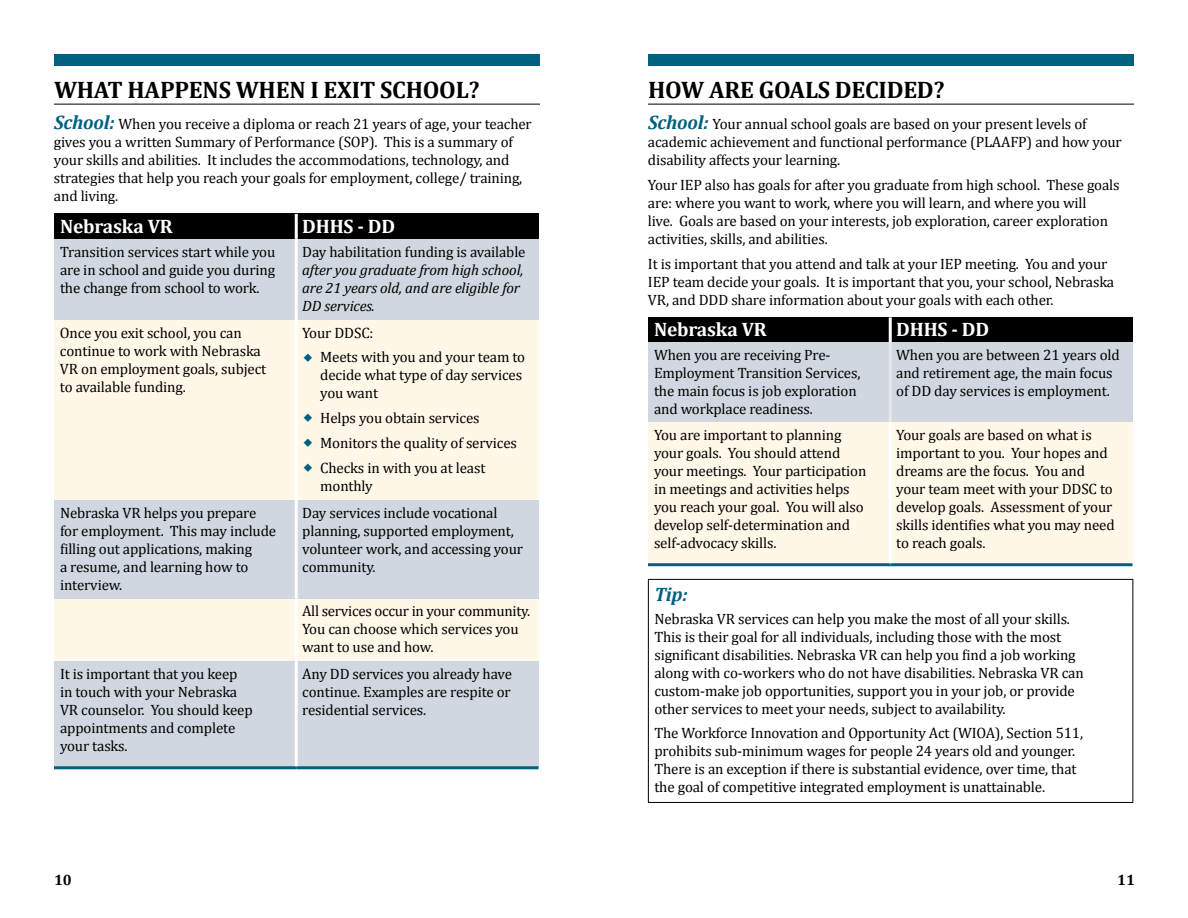
<style>
.page{position:relative;width:1188px;height:918px;background:#fff}
.page>*{position:absolute;margin:0;border:0;box-sizing:border-box;transform-origin:0 0}
.t1{font:700 24px "Cambria";letter-spacing:-.01em;color:#000}
.t2{font:700 19.5px "Cambria";letter-spacing:-.01em;color:#fff}
.t3{font:italic 700 19.5px "Cambria";color:#00607f}
.t4{font:15px/18px "Cambria";letter-spacing:-.01em;color:#000}
.t5{font:italic 15px/18px "Cambria";letter-spacing:-.01em;color:#000}
.t6{font:700 15px "Cambria";color:#000}
.s1{font-weight:700;font-style:italic;font-size:19.5px;color:#00607f}
.s2{font-style:normal}
</style>
<div class="page">
<div style="left:54px;top:54px;width:486px;height:12px;background:#00607f"></div>
<div style="left:648px;top:54px;width:486px;height:12px;background:#00607f"></div>
<hr style="left:54px;top:104px;width:486px;height:1px;background:#000">
<div style="left:54px;top:320px;width:242px;height:180px;background:#fff7e8"></div>
<div style="left:296px;top:320px;width:242px;height:180px;background:#fff7e8"></div>
<div style="left:54px;top:598px;width:242px;height:63px;background:#fff7e8"></div>
<div style="left:296px;top:598px;width:242px;height:63px;background:#fff7e8"></div>
<div style="left:54px;top:214px;width:242px;height:25px;background:#000"></div>
<div style="left:296px;top:214px;width:242px;height:25px;background:#000"></div>
<div style="left:54px;top:239px;width:242px;height:81px;background:#d0d7e0"></div>
<div style="left:296px;top:239px;width:242px;height:81px;background:#d0d7e0"></div>
<div style="left:54px;top:500px;width:242px;height:98px;background:#d0d7e0"></div>
<div style="left:296px;top:500px;width:242px;height:98px;background:#d0d7e0"></div>
<div style="left:54px;top:661px;width:242px;height:107px;background:#d0d7e0"></div>
<div style="left:296px;top:661px;width:242px;height:107px;background:#d0d7e0"></div>
<hr style="left:54px;top:766px;width:242px;height:3px;background:#00607f">
<hr style="left:296px;top:766px;width:242px;height:3px;background:#00607f">
<hr style="left:295px;top:214px;width:3px;height:25px;background:#fff">
<hr style="left:295px;top:239px;width:3px;height:81px;background:#fff">
<hr style="left:295px;top:320px;width:3px;height:180px;background:#fff">
<hr style="left:295px;top:500px;width:3px;height:98px;background:#fff">
<hr style="left:295px;top:598px;width:3px;height:63px;background:#fff">
<hr style="left:295px;top:661px;width:3px;height:105px;background:#fff">
<hr style="left:648px;top:104px;width:486px;height:1px;background:#000">
<div style="left:648px;top:422px;width:242px;height:143px;background:#fff7e8"></div>
<div style="left:890px;top:422px;width:242px;height:143px;background:#fff7e8"></div>
<hr style="left:648px;top:563px;width:242px;height:3px;background:#00607f">
<hr style="left:890px;top:563px;width:242px;height:3px;background:#00607f">
<div style="left:648px;top:317px;width:242px;height:25px;background:#000"></div>
<div style="left:890px;top:317px;width:242px;height:25px;background:#000"></div>
<div style="left:648px;top:342px;width:242px;height:80px;background:#d0d7e0"></div>
<div style="left:890px;top:342px;width:242px;height:80px;background:#d0d7e0"></div>
<hr style="left:889px;top:342px;width:3px;height:80px;background:#e6e7e8">
<hr style="left:648px;top:579px;width:485px;height:1px;background:#000">
<svg style="left:648px;top:580px;width:1px;height:26px"></svg>
<svg style="left:1132px;top:580px;width:1px;height:26px"></svg>
<hr style="left:648px;top:606px;width:1px;height:196px;background:#000">
<hr style="left:1132px;top:606px;width:1px;height:196px;background:#000">
<hr style="left:648px;top:802px;width:485px;height:1px;background:#000">
<hr style="left:889px;top:317px;width:3px;height:25px;background:#fff">
<hr style="left:889px;top:422px;width:3px;height:141px;background:#fff">
<h2 class="t1" style="left:54px;top:73px;width:427px">WHAT HAPPENS WHEN I EXIT SCHOOL?</h2>
<p class="t4" style="left:54px;top:115px;width:479px"><span class="s1">School:</span> When you receive a diploma or reach 21 years of age, your teacher gives you a written Summary of Performance (SOP). This is a summary of your skills and abilities. It includes the accommodations, technology, and strategies that help you reach your goals for employment, college/ training, and living.</p>
<p class="t2" style="left:60px;top:213px;width:114px">NEBRASKA VR</p>
<p class="t2" style="left:302px;top:213px;width:94px">DHHS - DD</p>
<p class="t4" style="left:60px;top:242px;width:217px;text-align:justify">Transition services start while you are in school and guide you during the change from school to work.</p>
<p class="t5" style="left:302px;top:242px;width:225px"><span class="s2">Day habilitation funding is available </span>after you graduate from high school, are 21 years old, and are eligible for<br>DD services.</p>
<p class="t4" style="left:60px;top:323px;width:208px">Once you exit school, you can continue to work with Nebraska<br>VR on employment goals, subject to available funding.</p>
<p class="t4" style="left:320px;top:320px;width:207px;line-height:24.8px;text-indent:-18px">Your DDSC:<br>Meets with you and your team to</p>
<p class="t4" style="left:320px;top:366px;width:203px">decide what type of day services you want</p>
<p class="t4" style="left:320px;top:409px;width:161px">Helps you obtain services</p>
<p class="t4" style="left:320px;top:434px;width:198px">Monitors the quality of services</p>
<p class="t4" style="left:320px;top:458px;width:167px">Checks in with you at least monthly</p>
<p class="t4" style="left:60px;top:504px;width:218px">Nebraska VR helps you prepare for employment. This may include filling out applications, making<br>a resume, and learning how to interview.</p>
<p class="t4" style="left:302px;top:504px;width:222px">Day services include vocational planning, supported employment, volunteer work, and accessing your community.</p>
<p class="t4" style="left:302px;top:602px;width:230px">All services occur in your community.<br>You can choose which services you want to use and how.</p>
<p class="t4" style="left:60px;top:665px;width:194px">It is important that you keep in touch with your Nebraska<br>VR counselor. You should keep appointments and complete your tasks.</p>
<p class="t4" style="left:302px;top:665px;width:211px;text-align:justify">Any DD services you already have continue. Examples are respite or residential services.</p>
<h2 class="t1" style="left:648px;top:73px;width:298px">HOW ARE GOALS DECIDED?</h2>
<p class="t4" style="left:648px;top:115px;width:475px"><span class="s1">School:</span> Your annual school goals are based on your present levels of academic achievement and functional performance (PLAAFP) and how your disability affects your learning.</p>
<p class="t4" style="left:648px;top:176px;width:473px">Your IEP also has goals for after you graduate from high school. These goals are: where you want to work, where you will learn, and where you will</p>
<p class="t4" style="left:648px;top:212px;width:462px">live. Goals are based on your interests, job exploration, career exploration</p>
<p class="t4" style="left:648px;top:230px;width:181px">activities, skills, and abilities.</p>
<p class="t4" style="left:648px;top:254px;width:468px">It is important that you attend and talk at your IEP meeting. You and your<br>IEP team decide your goals. It is important that you, your school, Nebraska<br>VR, and DDD share information about your goals with each other.</p>
<p class="t2" style="left:654px;top:316px;width:114px">NEBRASKA VR</p>
<p class="t2" style="left:896px;top:316px;width:94px">DHHS - DD</p>
<p class="t4" style="left:654px;top:346px;width:208px">When you are receiving Pre-<br>Employment Transition Services, the main focus is job exploration and workplace readiness.</p>
<p class="t4" style="left:896px;top:346px;width:225px">When you are between 21 years old and retirement age, the main focus of DD day services is employment.</p>
<p class="t4" style="left:654px;top:426px;width:214px">You are important to planning your goals. You should attend your meetings. Your participation in meetings and activities helps you reach your goal. You will also develop self-determination and self-advocacy skills.</p>
<p class="t4" style="left:896px;top:426px;width:220px">Your goals are based on what is important to you. Your hopes and dreams are the focus. You and your team meet with your DDSC to develop goals. Assessment of your skills identifies what you may need to reach goals.</p>
<h3 class="t3" style="left:654px;top:580px;width:35px">Tip:</h3>
<p class="t4" style="left:654px;top:609px;width:417px">Nebraska VR services can help you make the most of all your skills.<br>This is their goal for all individuals, including those with the most</p>
<p class="t4" style="left:654px;top:645px;width:423px">significant disabilities. Nebraska VR can help you find a job working</p>
<p class="t4" style="left:654px;top:663px;width:431px">along with co-workers who do not have disabilities. Nebraska VR can</p>
<p class="t4" style="left:654px;top:681px;width:422px">custom-make job opportunities, support you in your job, or provide other services to meet your needs, subject to availability.</p>
<p class="t4" style="left:654px;top:724px;width:430px">The Workforce Innovation and Opportunity Act (WIOA), Section 511, prohibits sub-minimum wages for people 24 years old and younger.<br>There is an exception if there is substantial evidence, over time, that the goal of competitive integrated employment is unattainable.</p>
<p class="t6" style="left:54px;top:870px;width:19px">10</p>
<p class="t6" style="left:1117px;top:870px;width:19px">11</p>
</div>
